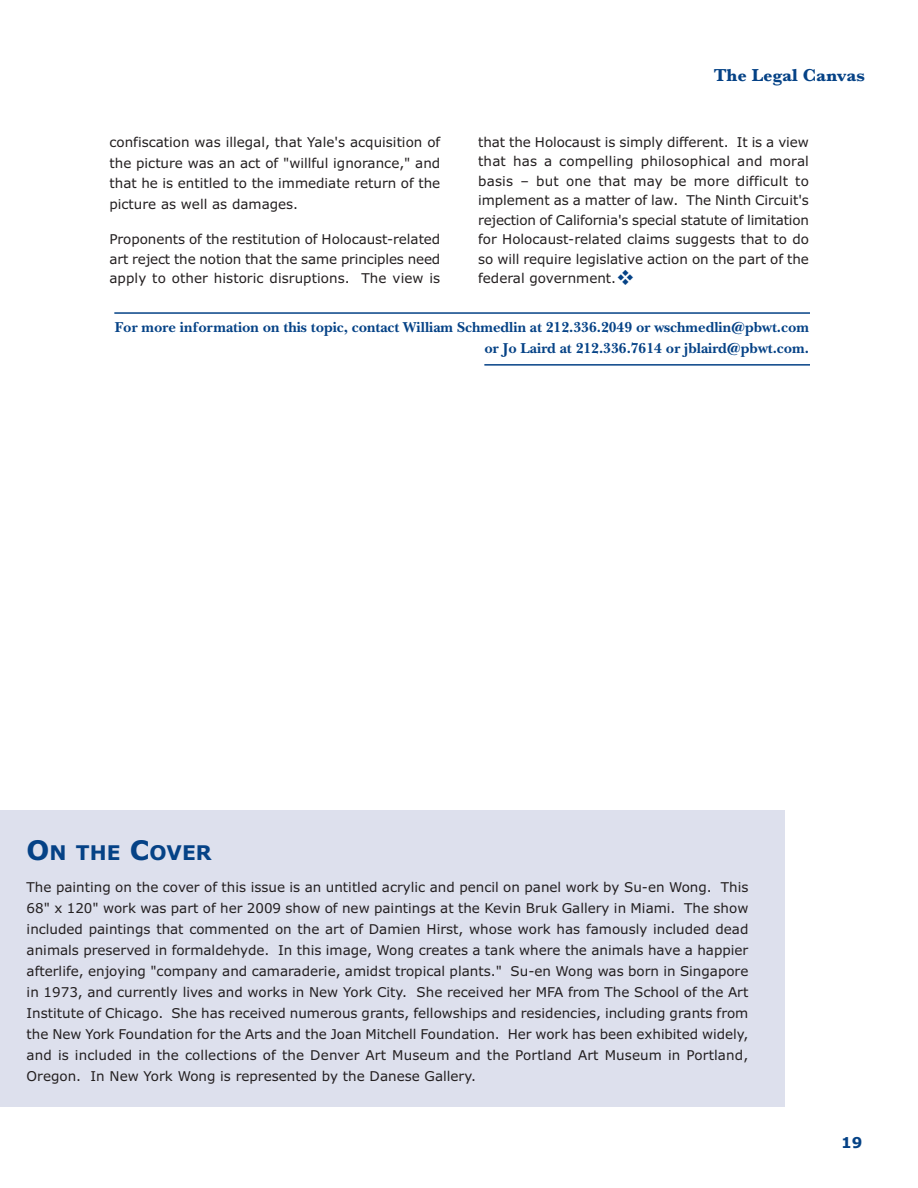
<style>
.page{position:relative;width:918px;height:1188px;background:#fff}
.page>*{position:absolute;margin:0;border:0;box-sizing:border-box;transform-origin:0 0}
.t1{font:700 20.25px "Verdana";color:#054286}
.t2{font:700 18px "Baskerville";color:#054286}
.t3{font:700 15px/21px "New Baskerville";color:#054286;text-align:right}
.t4{font:700 15px "Verdana";color:#054286}
.t5{font:13.5px/21px "Verdana";color:#231f20;text-align:justify}
.s1{font-size:27px}
</style>
<div class="page">
<hr style="left:484px;top:364px;width:326px;height:2px;background:#054286">
<div style="left:0;top:811px;width:784px;height:296px;background:#dde0ed"></div>
<hr style="left:114px;top:312px;width:696px;height:2px;background:#054286">
<p class="t5" style="left:110px;top:132px;width:332px">confiscation was illegal, that Yale's acquisition of the picture was an act of "willful ignorance," and that he is entitled to the immediate return of the picture as well as damages.</p>
<p class="t5" style="left:110px;top:230px;width:332px;line-height:19.5px">Proponents of the restitution of Holocaust-related art reject the notion that the same principles need apply to other historic disruptions. The view is</p>
<h2 class="t2" style="left:714px;top:69px;width:153px">The Legal Canvas</h2>
<p class="t5" style="left:478px;top:132px;width:332px;line-height:19.5px">that the Holocaust is simply different. It is a view that has a compelling philosophical and moral basis – but one that may be more difficult to implement as a matter of law. The Ninth Circuit's rejection of California's special statute of limitation for Holocaust-related claims suggests that to do so will require legislative action on the part of the federal government.</p>
<p class="t3" style="left:115px;top:317px;width:696px">For more information on this topic, contact William Schmedlin at 212.336.2049 or wschmedlin@pbwt.com or Jo Laird at 212.336.7614 or jblaird@pbwt.com.</p>
<h1 class="t1" style="left:27px;top:841px;width:187px"><span class="s1">O</span>N THE <span class="s1">C</span>OVER</h1>
<p class="t5" style="left:27px;top:877px;width:723px">The painting on the cover of this issue is an untitled acrylic and pencil on panel work by Su-en Wong. This 68" x 120" work was part of her 2009 show of new paintings at the Kevin Bruk Gallery in Miami. The show included paintings that commented on the art of Damien Hirst, whose work has famously included dead animals preserved in formaldehyde. In this image, Wong creates a tank where the animals have a happier afterlife, enjoying "company and camaraderie, amidst tropical plants." Su-en Wong was born in Singapore in 1973, and currently lives and works in New York City. She received her MFA from The School of the Art Institute of Chicago. She has received numerous grants, fellowships and residencies, including grants from the New York Foundation for the Arts and the Joan Mitchell Foundation. Her work has been exhibited widely, and is included in the collections of the Denver Art Museum and the Portland Art Museum in Portland, Oregon. In New York Wong is represented by the Danese Gallery.</p>
<p class="t4" style="left:841px;top:1134px;width:23px">19</p>
</div>
